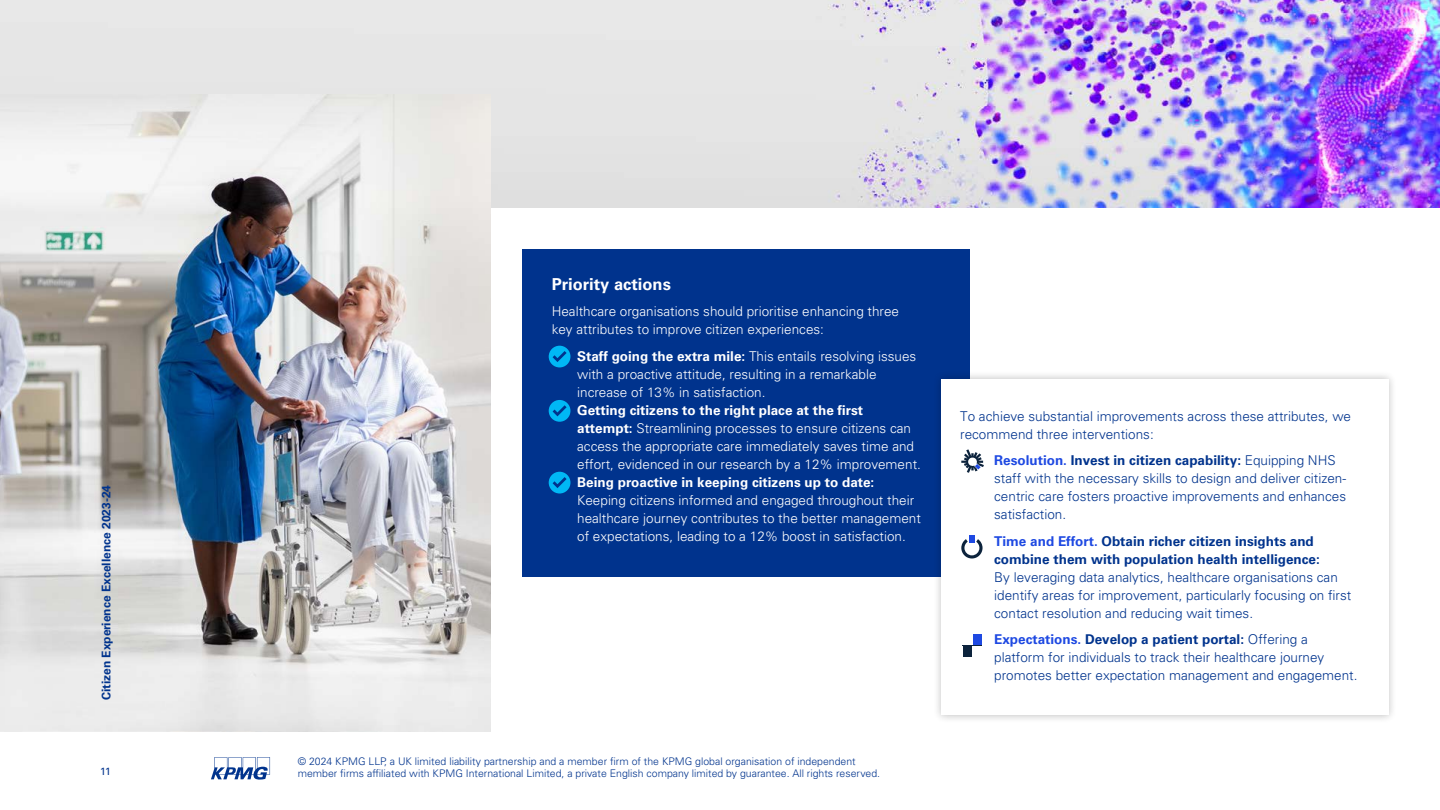
<style>
.page{position:relative;width:1440px;height:810px;background:#fff}
.page>*{position:absolute;margin:0;border:0;box-sizing:border-box;transform-origin:0 0}
.t1{font:700 16.5px "Univers LT Std";color:#fff}
.t2{font:300 13.5px/18px "Univers LT Std";color:#fff}
.t3{font:300 13.5px/18px "Univers LT Std";color:#00338d}
.t4{font:700 13.5px/18px "Univers LT Std";color:#00338d}
.t5{font:700 13.5px "Univers LT Std";color:#fff}
.t6{font:700 12px "Univers LT Std";color:#00338d}
.t7{font:300 10.5px/12.6px "Univers LT Std";color:#00338d}
.t8{font:10.5px "Univers LT Std";color:#00338d}
.s1{font-weight:700}
.s2{font-weight:700;color:#1e49e2}
.s3{color:#1e49e2}
</style>
<div class="page">
<img style="left:0;top:0;width:1440px;height:207px">
<div style="left:523px;top:250px;width:447px;height:327px;background:#00338d"></div>
<div style="left:932px;top:370px;width:464px;height:354px;background:#000;opacity:.25"></div>
<div style="left:941px;top:379px;width:447px;height:336px;background:#fff"></div>
<svg style="left:549px;top:346px;width:21px;height:21px"></svg>
<svg style="left:549px;top:400px;width:21px;height:22px"></svg>
<svg style="left:549px;top:472px;width:21px;height:22px"></svg>
<svg style="left:961px;top:539px;width:21px;height:20px"></svg>
<div style="left:969px;top:535px;width:5px;height:8px;background:#1e49e2"></div>
<svg style="left:961px;top:449px;width:23px;height:24px"></svg>
<svg style="left:962px;top:645px;width:20px;height:1px"></svg>
<div style="left:962px;top:647px;width:9px;height:10px;background:#0c233c"></div>
<div style="left:973px;top:634px;width:9px;height:10px;background:#1e49e2"></div>
<img style="left:0;top:95px;width:490px;height:636px">
<svg style="left:211px;top:757px;width:59px;height:23px"></svg>
<p class="t6" style="left:99px;top:700px;width:217px;rotate:-90deg">Citizen Experience Excellence 2023-24</p>
<p class="t1" style="left:552px;top:274px;width:121px">Priority actions</p>
<p class="t2" style="left:552px;top:302px;width:349px">Healthcare organisations should prioritise enhancing three key attributes to improve citizen experiences:</p>
<p class="t2" style="left:577px;top:347px;width:341px"><span class="s1">Staff going the extra mile:</span> This entails resolving issues with a proactive attitude, resulting in a remarkable increase of 13% in satisfaction.</p>
<p class="t2" style="left:577px;top:401px;width:345px"><span class="s1">Getting citizens to the right place at the first attempt:</span> Streamlining processes to ensure citizens can access the appropriate care immediately saves time and effort, evidenced in our research by a 12% improvement.</p>
<p class="t5" style="left:577px;top:474px;width:299px">Being proactive in keeping citizens up to date:</p>
<p class="t2" style="left:577px;top:491px;width:345px">Keeping citizens informed and engaged throughout their healthcare journey contributes to the better management of expectations, leading to a 12% boost in satisfaction.</p>
<p class="t8" style="left:100px;top:765px;width:12px">11</p>
<p class="t7" style="left:298px;top:755px;width:584px">© 2024 KPMG LLP, a UK limited liability partnership and a member firm of the KPMG global organisation of independent member firms affiliated with KPMG International Limited, a private English company limited by guarantee. All rights reserved.</p>
<p class="t3" style="left:960px;top:407px;width:392px">To achieve substantial improvements across these attributes, we recommend three interventions:</p>
<p class="t3" style="left:994px;top:451px;width:353px"><span class="s2">Resolution.</span> <span class="s1">Invest in citizen capability:</span> Equipping NHS staff with the necessary skills to design and deliver citizen&shy;centric care fosters proactive improvements and enhances satisfaction.</p>
<p class="t4" style="left:994px;top:532px;width:327px"><span class="s3">Time and Effort.</span> Obtain richer citizen insights and combine them with population health intelligence:</p>
<p class="t3" style="left:994px;top:568px;width:359px">By leveraging data analytics, healthcare organisations can identify areas for improvement, particularly focusing on first contact resolution and reducing wait times.</p>
<p class="t3" style="left:994px;top:630px;width:365px"><span class="s2">Expectations.</span> <span class="s1">Develop a patient portal:</span> Offering a platform for individuals to track their healthcare journey promotes better expectation management and engagement.</p>
</div>
